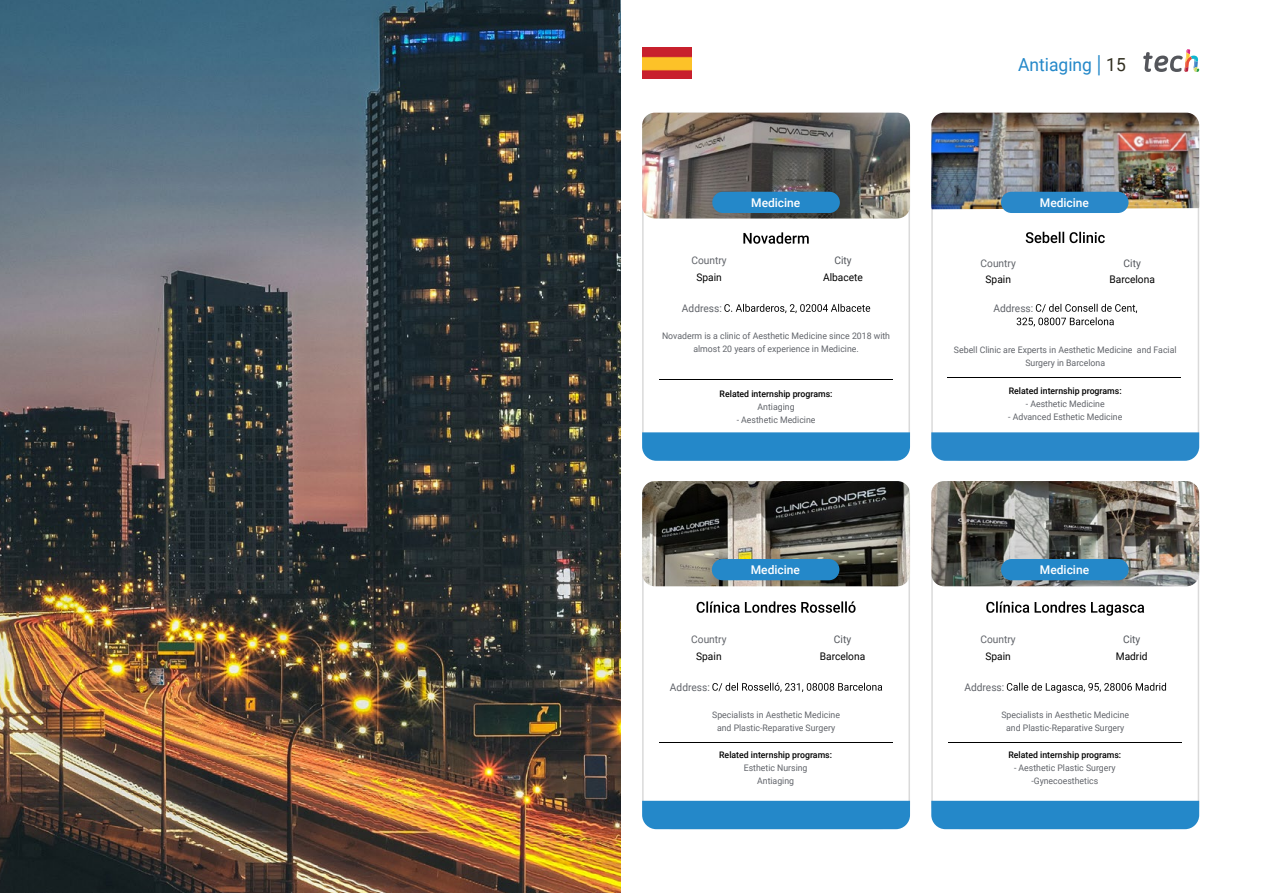
<style>
.page{position:relative;width:1263px;height:893px;background:#fff}
.page>*{position:absolute;margin:0;border:0;box-sizing:border-box;transform-origin:0 0}
.t1{font:18px "Roboto";color:#2488c9}
.t2{font:500 12px "Roboto";color:#fff}
.t3{font:10.5px "Roboto";color:#61646a}
.t4{font:10.5px "Roboto";color:#000}
.t5{font:10.5px "Roboto";color:#52555b}
.t6{font:9px/13.5px "Roboto";color:#61646a;text-align:center}
.t7{font:500 9px "Roboto";color:#000}
.s1{font-family:"Meta Pro";font-size:21px}
.s2{color:#312e20}
</style>
<div class="page">
<svg style="left:1143px;top:49px;width:56px;height:23px"></svg>
<img style="left:642px;top:48px;width:49px;height:30px">
<img style="left:0;top:0;width:621px;height:893px">
<svg style="left:931px;top:112px;width:269px;height:337px"></svg>
<img style="left:931px;top:113px;width:268px;height:96px">
<div style="left:1001px;top:192px;width:127px;height:21px;background:#2988c9;border-radius:11px"></div>
<svg style="left:931px;top:432px;width:268px;height:29px;background:#2f8bca"></svg>
<hr style="left:946px;top:377px;width:234px;height:1px;background:#000">
<svg style="left:1026px;top:232px;width:79px;height:11px"></svg>
<svg style="left:1017px;top:304px;width:120px;height:23px"></svg>
<svg style="left:642px;top:112px;width:269px;height:325px"></svg>
<img style="left:642px;top:113px;width:268px;height:106px">
<div style="left:712px;top:192px;width:128px;height:21px;background:#2488c9;border-radius:11px"></div>
<svg style="left:642px;top:432px;width:268px;height:29px;background:#2a8bca"></svg>
<hr style="left:659px;top:379px;width:234px;height:1px;background:#000">
<svg style="left:743px;top:232px;width:66px;height:12px"></svg>
<svg style="left:724px;top:304px;width:146px;height:9px"></svg>
<svg style="left:642px;top:586px;width:269px;height:244px"></svg>
<div style="left:642px;top:801px;width:268px;height:28px;background:#2488c9"></div>
<hr style="left:659px;top:742px;width:233px;height:1px;background:#000">
<svg style="left:697px;top:601px;width:158px;height:12px"></svg>
<svg style="left:712px;top:683px;width:170px;height:9px"></svg>
<img style="left:642px;top:481px;width:268px;height:105px">
<div style="left:712px;top:559px;width:127px;height:21px;background:#2488c9;border-radius:11px"></div>
<svg style="left:931px;top:492px;width:269px;height:338px"></svg>
<div style="left:931px;top:801px;width:268px;height:28px;background:#2488c9"></div>
<hr style="left:948px;top:742px;width:234px;height:1px;background:#000">
<svg style="left:986px;top:601px;width:158px;height:15px"></svg>
<svg style="left:1007px;top:683px;width:159px;height:10px"></svg>
<img style="left:931px;top:481px;width:268px;height:105px">
<div style="left:1001px;top:559px;width:127px;height:21px;background:#2488c9;border-radius:11px"></div>
<h1 class="t1" style="left:1018px;top:52px;width:109px">Antiaging <span class="s1">|</span> <span class="s2">15</span></h1>
<h2 class="t2" style="left:751px;top:194px;width:51px">Medicine</h2>
<h2 class="t2" style="left:1040px;top:194px;width:51px">Medicine</h2>
<p class="t3" style="left:691px;top:253px;width:37px">Country</p>
<p class="t4" style="left:696px;top:269px;width:27px">Spain</p>
<p class="t5" style="left:834px;top:253px;width:19px">City</p>
<p class="t4" style="left:823px;top:269px;width:41px">Albacete</p>
<p class="t3" style="left:980px;top:256px;width:37px">Country</p>
<p class="t4" style="left:985px;top:272px;width:27px">Spain</p>
<p class="t5" style="left:1123px;top:256px;width:19px">City</p>
<p class="t4" style="left:1109px;top:272px;width:47px">Barcelona</p>
<p class="t3" style="left:682px;top:301px;width:41px">Address:</p>
<p class="t6" style="left:662px;top:328px;width:230px">Novaderm is a clinic of Aesthetic Medicine since 2018 with almost 20 years of experience in Medicine.</p>
<p class="t7" style="left:720px;top:387px;width:114px">Related internship programs:</p>
<p class="t6" style="left:758px;top:399px;width:38px">Antiaging</p>
<p class="t6" style="left:737px;top:413px;width:80px">- Aesthetic Medicine</p>
<p class="t3" style="left:993px;top:301px;width:41px">Address:</p>
<p class="t6" style="left:954px;top:342px;width:224px">Sebell Clinic are Experts in Aesthetic Medicine and Facial<br>Surgery in Barcelona</p>
<p class="t7" style="left:1009px;top:384px;width:114px">Related internship programs:</p>
<p class="t6" style="left:1026px;top:397px;width:80px">- Aesthetic Medicine</p>
<p class="t6" style="left:1008px;top:410px;width:116px">- Advanced Esthetic Medicine</p>
<h2 class="t2" style="left:751px;top:561px;width:51px">Medicine</h2>
<h2 class="t2" style="left:1040px;top:561px;width:51px">Medicine</h2>
<p class="t3" style="left:691px;top:632px;width:37px">Country</p>
<p class="t4" style="left:696px;top:648px;width:27px">Spain</p>
<p class="t5" style="left:834px;top:632px;width:19px">City</p>
<p class="t4" style="left:820px;top:648px;width:47px">Barcelona</p>
<p class="t3" style="left:980px;top:632px;width:37px">Country</p>
<p class="t4" style="left:985px;top:648px;width:27px">Spain</p>
<p class="t5" style="left:1123px;top:632px;width:19px">City</p>
<p class="t4" style="left:1116px;top:648px;width:33px">Madrid</p>
<p class="t3" style="left:670px;top:679px;width:41px">Address:</p>
<p class="t3" style="left:964px;top:679px;width:41px">Address:</p>
<p class="t6" style="left:712px;top:708px;width:129px">Specialists in Aesthetic Medicine and Plastic-Reparative Surgery</p>
<p class="t6" style="left:1001px;top:708px;width:129px">Specialists in Aesthetic Medicine and Plastic-Reparative Surgery</p>
<p class="t7" style="left:719px;top:748px;width:114px">Related internship programs:</p>
<p class="t6" style="left:744px;top:761px;width:65px">Esthetic Nursing<br>Antiaging</p>
<p class="t7" style="left:1008px;top:748px;width:114px">Related internship programs:</p>
<p class="t6" style="left:1014px;top:761px;width:103px">- Aesthetic Plastic Surgery -Gynecoesthetics</p>
</div>
